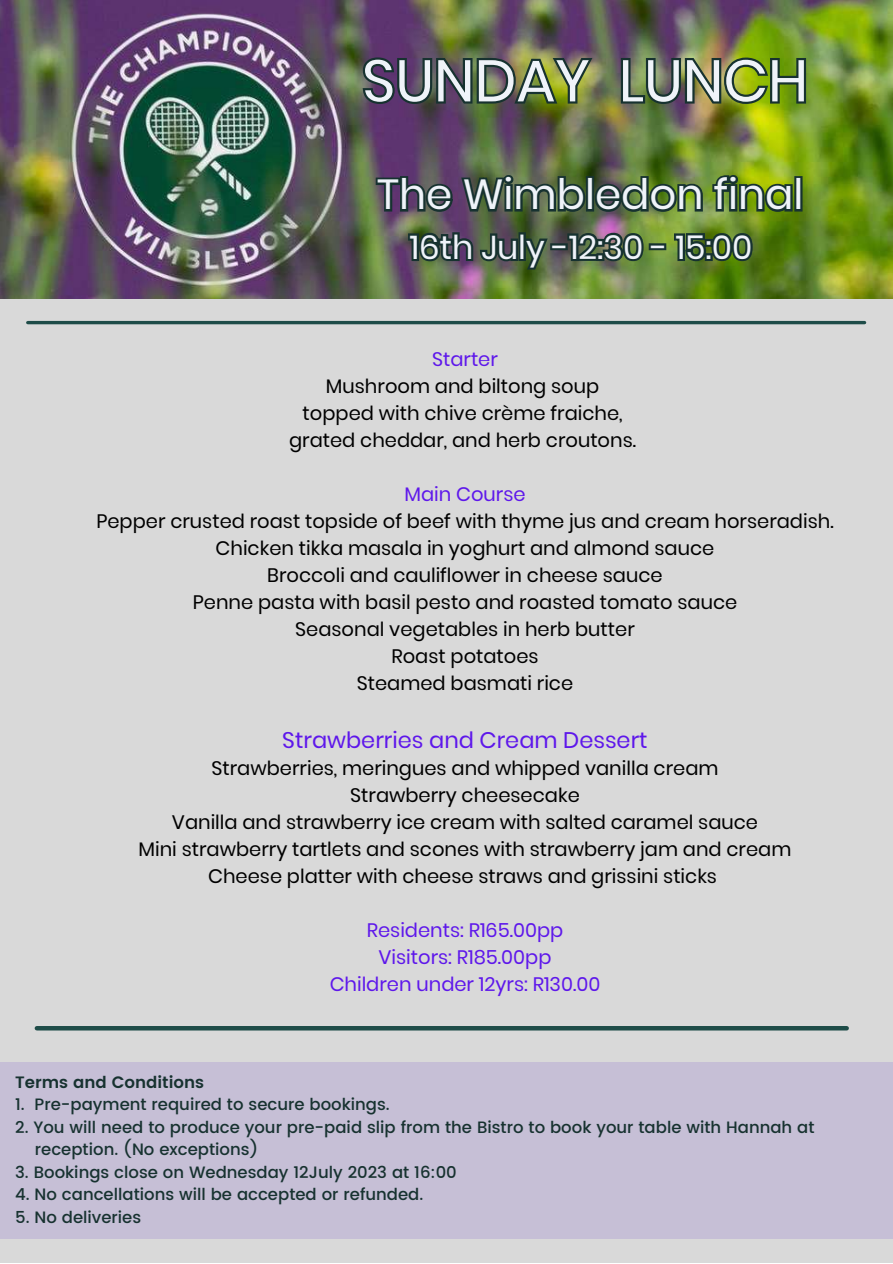
<style>
.page{position:relative;width:893px;height:1264px;background:#fff}
.page>*{position:absolute;margin:0;border:0;box-sizing:border-box;transform-origin:0 0}
.t1{font:58.5px "Poppins";color:#eff3f9}
.t2{font:42px "Poppins";color:#eff3f9}
.t3{font:33px "Poppins";color:#eff3f9}
.t4{font:22.5px "Poppins";color:#5e17eb}
.t5{font:19.5px/27px "Poppins";color:#000;text-align:center}
.t6{font:19.5px/27px "Poppins";color:#5e17eb;text-align:center}
.t7{font:500 16.5px/22.5px "Poppins";color:#173230}
.t8{font:600 16.5px "Poppins";color:#173230}
</style>
<div class="page">
<div style="left:0;top:0;width:892px;height:1262px;background:#d9d9d9"></div>
<img style="left:0;top:0;width:892px;height:299px">
<img style="left:359px;top:54px;width:235px;height:53px">
<img style="left:618px;top:54px;width:190px;height:53px">
<img style="left:373px;top:169px;width:431px;height:115px">
<div style="left:0;top:1062px;width:892px;height:176px;background:#c6bfd6"></div>
<hr style="left:37px;top:1026px;width:809px;height:4px;background:#1e4c48">
<hr style="left:28px;top:321px;width:836px;height:3px;background:#1e4c48">
<h1 class="t1" style="left:362px;top:40px;width:447px">SUNDAY LUNCH</h1>
<h2 class="t2" style="left:377px;top:165px;width:427px">The Wimbledon final</h2>
<h3 class="t3" style="left:410px;top:224px;width:344px">16th July -12:30 - 15:00</h3>
<p class="t6" style="left:432px;top:345px;width:67px">Starter</p>
<p class="t5" style="left:289px;top:372px;width:348px">Mushroom and biltong soup topped with chive crème fraiche, grated cheddar, and herb croutons.</p>
<p class="t6" style="left:404px;top:480px;width:123px">Main Course</p>
<p class="t5" style="left:96px;top:507px;width:738px">Pepper crusted roast topside of beef with thyme jus and cream horseradish.<br>Chicken tikka masala in yoghurt and almond sauce<br>Broccoli and cauliflower in cheese sauce<br>Penne pasta with basil pesto and roasted tomato sauce<br>Seasonal vegetables in herb butter<br>Roast potatoes<br>Steamed basmati rice</p>
<p class="t4" style="left:282px;top:724px;width:367px">Strawberries and Cream Dessert</p>
<p class="t5" style="left:138px;top:754px;width:654px">Strawberries, meringues and whipped vanilla cream<br>Strawberry cheesecake<br>Vanilla and strawberry ice cream with salted caramel sauce<br>Mini strawberry tartlets and scones with strawberry jam and cream Cheese platter with cheese straws and grissini sticks</p>
<p class="t6" style="left:329px;top:916px;width:272px">Residents: R165.00pp<br>Visitors: R185.00pp<br>Children under 12yrs: R130.00</p>
<p class="t8" style="left:15px;top:1072px;width:190px">Terms and Conditions</p>
<p class="t7" style="left:15px;top:1093px;width:376px">1. Pre-payment required to secure bookings.</p>
<p class="t7" style="left:35px;top:1115px;width:781px;text-indent:-20px">2. You will need to produce your pre-paid slip from the Bistro to book your table with Hannah at reception. (No exceptions)</p>
<p class="t7" style="left:15px;top:1160px;width:443px">3. Bookings close on Wednesday 12July 2023 at 16:00</p>
<p class="t7" style="left:15px;top:1183px;width:409px">4. No cancellations will be accepted or refunded.</p>
<p class="t7" style="left:15px;top:1205px;width:127px">5. No deliveries</p>
</div>
